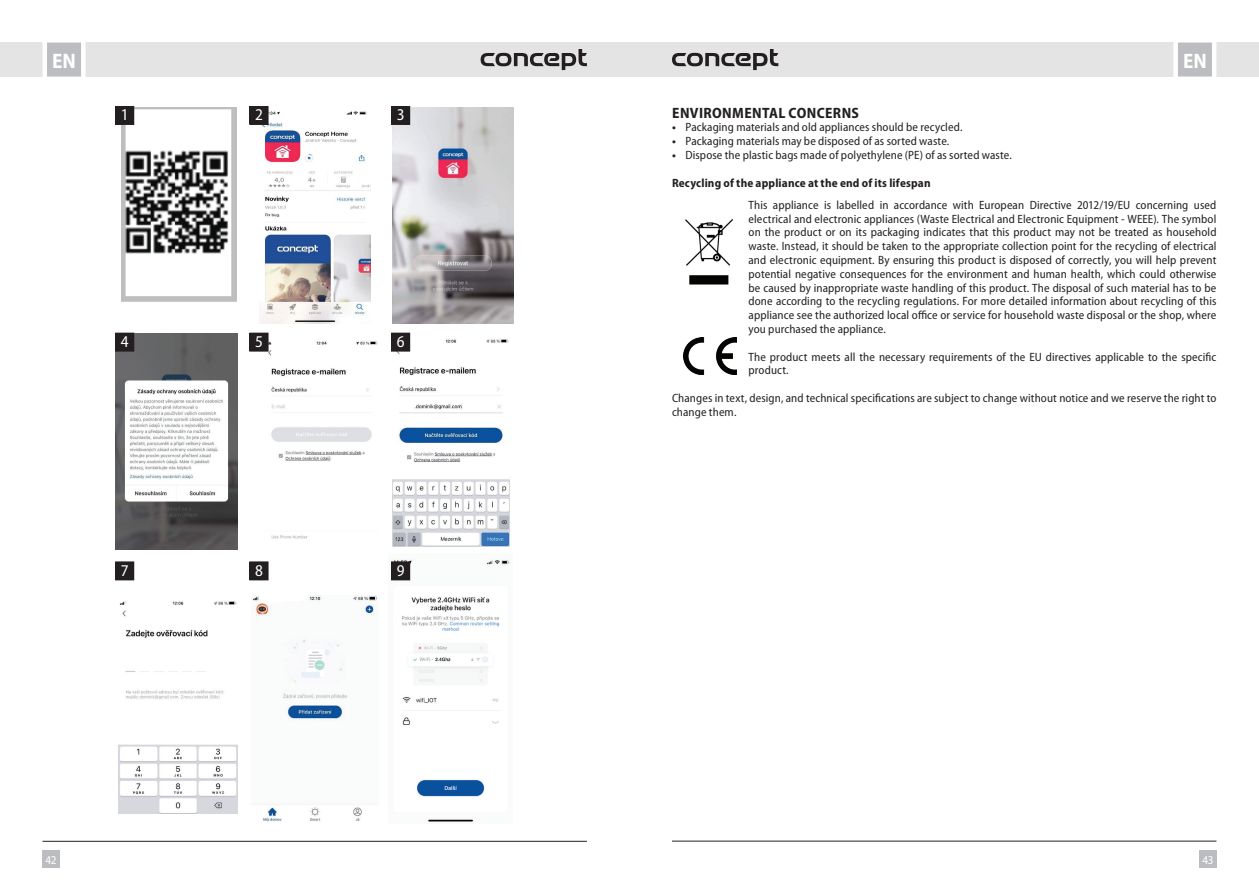
<style>
.page{position:relative;width:1259px;height:893px;background:#fff}
.page>*{position:absolute;margin:0;border:0;box-sizing:border-box;transform-origin:0 0}
.t1{font:700 semi-condensed 21px "Myriad Pro";color:#fff}
.t2{font:semi-condensed 16.5px "Myriad Pro";color:#fff}
.t3{font:700 semi-condensed 15px "Myriad Pro";letter-spacing:.025em;color:#231f20}
.t4{font:semi-condensed 12px/13.8px "Myriad Pro";letter-spacing:.01em;color:#231f20}
.t5{font:700 semi-condensed 12px "Myriad Pro";letter-spacing:.015em;color:#231f20}
.t6{font:semi-condensed 12px "Myriad Pro";color:#fff}
.s1{font-weight:700}
</style>
<div class="page">
<div style="left:629px;top:43px;width:630px;height:34px;background:#e4e4e4"></div>
<div style="left:0;top:43px;width:629px;height:34px;background:#e4e4e4"></div>
<div style="left:43px;top:850px;width:17px;height:17px;background:#bcbdc0"></div>
<div style="left:1199px;top:850px;width:17px;height:17px;background:#bcbdc0"></div>
<svg style="left:1171px;top:42px;width:47px;height:35px;background:#cdced0"></svg>
<svg style="left:40px;top:42px;width:48px;height:35px;background:#ceced0"></svg>
<hr style="left:672px;top:841px;width:544px;height:1px;background:#231f20">
<hr style="left:43px;top:841px;width:544px;height:1px;background:#231f20">
<svg style="left:480px;top:49px;width:107px;height:21px"></svg>
<svg style="left:672px;top:49px;width:106px;height:21px"></svg>
<div style="left:116px;top:562px;width:18px;height:18px;background:#231f20"></div>
<div style="left:115px;top:562px;width:19px;height:18px;border:1px solid #231f20"></div>
<img style="left:122px;top:107px;width:115px;height:195px">
<img style="left:260px;top:107px;width:110px;height:217px">
<img style="left:392px;top:107px;width:122px;height:216px">
<img style="left:115px;top:333px;width:122px;height:217px">
<img style="left:265px;top:340px;width:113px;height:199px">
<img style="left:392px;top:338px;width:117px;height:209px">
<img style="left:391px;top:559px;width:119px;height:263px">
<img style="left:118px;top:601px;width:119px;height:213px">
<img style="left:252px;top:596px;width:126px;height:225px">
<div style="left:116px;top:106px;width:18px;height:18px;background:#231f20"></div>
<div style="left:115px;top:106px;width:19px;height:19px;border:1px solid #231f20"></div>
<div style="left:116px;top:333px;width:18px;height:18px;background:#231f20"></div>
<div style="left:115px;top:333px;width:19px;height:18px;border:1px solid #231f20"></div>
<div style="left:250px;top:106px;width:18px;height:18px;background:#231f20"></div>
<div style="left:250px;top:106px;width:18px;height:19px;border:1px solid #231f20"></div>
<div style="left:250px;top:333px;width:18px;height:18px;background:#231f20"></div>
<div style="left:250px;top:562px;width:18px;height:18px;background:#231f20"></div>
<div style="left:391px;top:106px;width:19px;height:18px;background:#231f20"></div>
<div style="left:391px;top:106px;width:19px;height:19px;border:1px solid #231f20"></div>
<div style="left:391px;top:333px;width:19px;height:18px;background:#231f20"></div>
<div style="left:391px;top:562px;width:19px;height:18px;background:#231f20"></div>
<img style="left:685px;top:219px;width:48px;height:66px">
<img style="left:683px;top:337px;width:53px;height:37px">
<h1 class="t1" style="left:52px;top:50px;width:25px">EN</h1>
<h1 class="t1" style="left:1183px;top:50px;width:25px">EN</h1>
<h2 class="t2" style="left:121px;top:106px;width:9px">1</h2>
<h2 class="t2" style="left:121px;top:332px;width:9px">4</h2>
<h2 class="t2" style="left:255px;top:106px;width:9px">2</h2>
<h2 class="t2" style="left:255px;top:332px;width:9px">5</h2>
<h2 class="t2" style="left:397px;top:106px;width:9px">3</h2>
<h2 class="t2" style="left:397px;top:332px;width:9px">6</h2>
<p class="t3" style="left:672px;top:104px;width:188px">ENVIRONMENTAL CONCERNS</p>
<p class="t4" style="left:672px;top:121px;width:292px"><span class="s1">•</span> Packaging materials and old appliances should be recycled.</p>
<p class="t4" style="left:672px;top:134px;width:279px"><span class="s1">•</span> Packaging materials may be disposed of as sorted waste.</p>
<p class="t4" style="left:672px;top:148px;width:341px"><span class="s1">•</span> Dispose the plastic bags made of polyethylene (PE) of as sorted waste.</p>
<p class="t5" style="left:672px;top:176px;width:260px">Recycling of the appliance at the end of its lifespan</p>
<p class="t4" style="left:748px;top:198px;width:469px;text-align:justify">This appliance is labelled in accordance with European Directive 2012/19/EU concerning used electrical and electronic appliances (Waste Electrical and Electronic Equipment - WEEE). The symbol on the product or on its packaging indicates that this product may not be treated as household waste. Instead, it should be taken to the appropriate collection point for the recycling of electrical and electronic equipment. By ensuring this product is disposed of correctly, you will help prevent potential negative consequences for the environment and human health, which could otherwise be caused by inappropriate waste handling of this product. The disposal of such material has to be done according to the recycling regulations. For more detailed information about recycling of this appliance see the authorized local office or service for household waste disposal or the shop, where you purchased the appliance.</p>
<p class="t4" style="left:748px;top:350px;width:469px">The product meets all the necessary requirements of the EU directives applicable to the specific product.</p>
<p class="t4" style="left:672px;top:391px;width:546px">Changes in text, design, and technical specifications are subject to change without notice and we reserve the right to change them.</p>
<h2 class="t2" style="left:121px;top:561px;width:9px">7</h2>
<h2 class="t2" style="left:255px;top:561px;width:9px">8</h2>
<h2 class="t2" style="left:397px;top:561px;width:9px">9</h2>
<p class="t6" style="left:45px;top:853px;width:13px">42</p>
<p class="t6" style="left:1202px;top:853px;width:13px">43</p>
</div>
